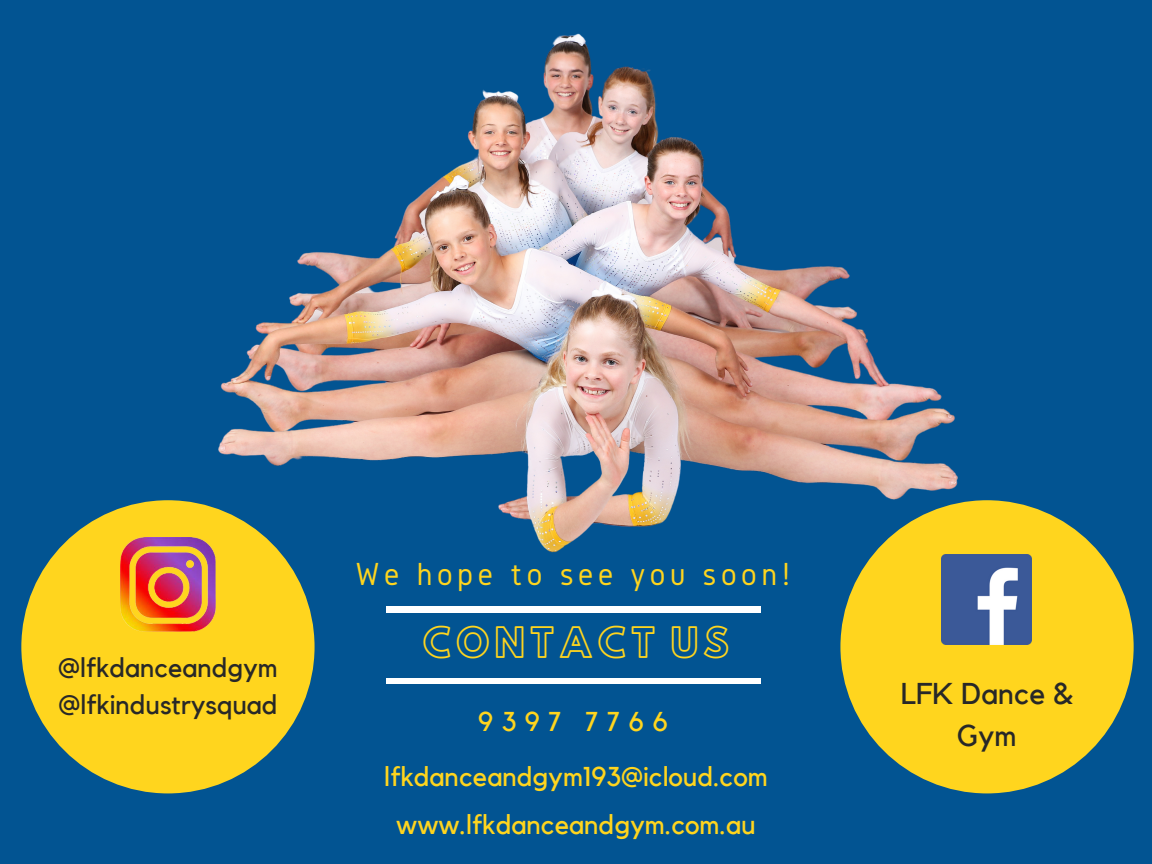
<style>
.page{position:relative;width:1152px;height:864px;background:#025492}
.page>*{position:absolute;margin:0;border:0;box-sizing:border-box;transform-origin:0 0}
.t1{font:36.3px "Hussar Ekologiczne 1";letter-spacing:.14em;color:#ffd51e}
.t2{font:33.15px "Gidole";letter-spacing:.14em;color:#ffd51e}
.t3{font:30px/41.7px "Kollektif";color:#282828;text-align:center}
.t4{font:27.15px "Kollektif";color:#ffd51e}
.t5{font:27.15px "Kollektif";letter-spacing:.31em;color:#ffd51e}
.t6{font:27px/37.2px "Kollektif";color:#282828}
</style>
<div class="page">
<div style="left:386px;top:607px;width:375px;height:5px;background:#fff"></div>
<div style="left:386px;top:678px;width:375px;height:6px;background:#fff"></div>
<div style="left:840px;top:500px;width:294px;height:293px;background:#ffd51e;border-radius:50%"></div>
<div style="left:21px;top:500px;width:294px;height:293px;background:#ffd51e;border-radius:50%"></div>
<img style="left:942px;top:555px;width:90px;height:90px">
<img style="left:120px;top:537px;width:96px;height:95px">
<img style="left:141px;top:33px;width:864px;height:552px">
<p class="t6" style="left:58px;top:650px;width:221px">@lfkdanceandgym @lfkindustrysquad</p>
<p class="t2" style="left:356px;top:556px;width:436px">We hope to see you soon!</p>
<h1 class="t1" style="left:423px;top:628px;width:308px">CONTACT US</h1>
<p class="t5" style="left:478px;top:709px;width:191px">9397 7766</p>
<p class="t4" style="left:384px;top:764px;width:385px">lfkdanceandgym193@icloud.com</p>
<p class="t4" style="left:396px;top:812px;width:361px">www.lfkdanceandgym.com.au</p>
<p class="t3" style="left:901px;top:674px;width:174px">LFK Dance &amp;<br>Gym</p>
</div>
